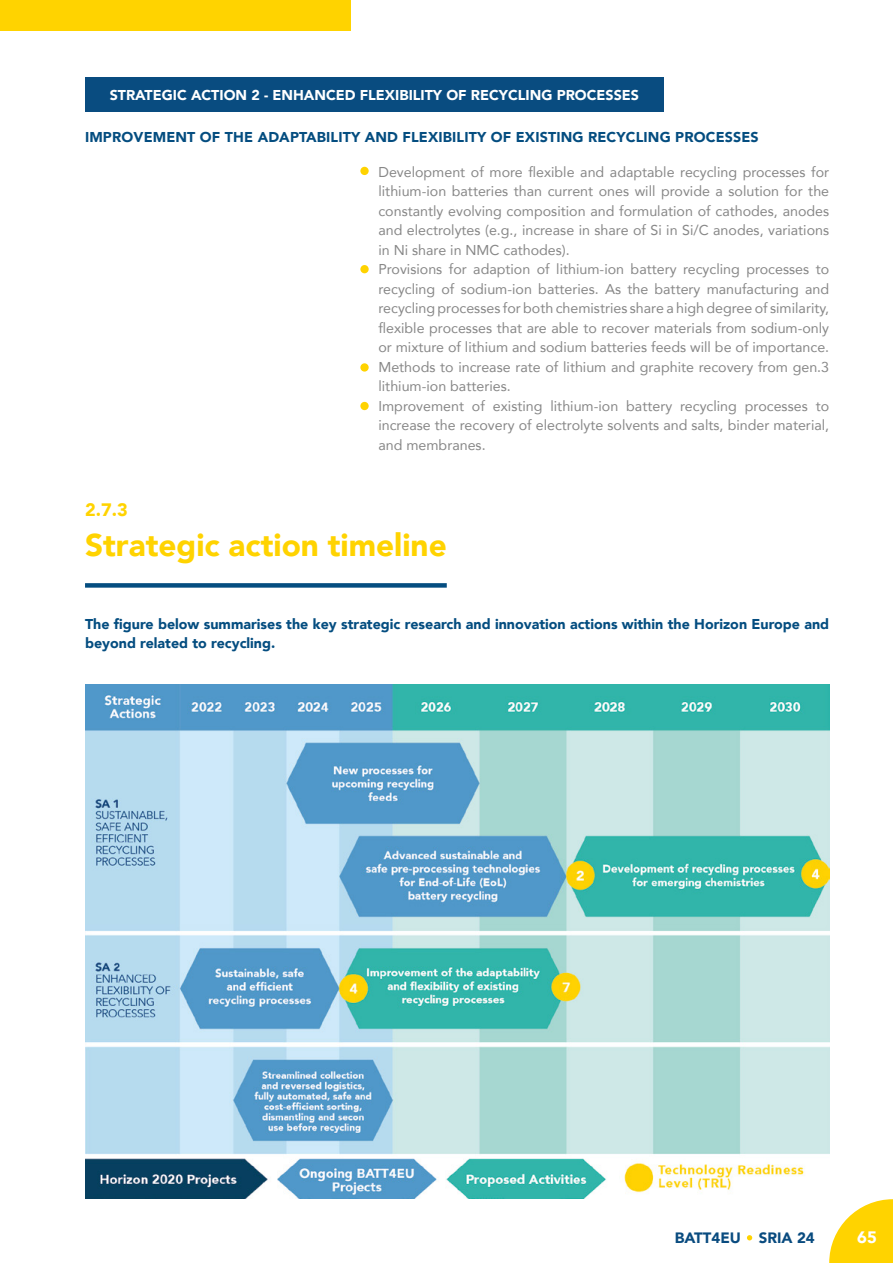
<style>
.page{position:relative;width:893px;height:1263px;background:#fff}
.page>*{position:absolute;margin:0;border:0;box-sizing:border-box;transform-origin:0 0}
.t1{font:900 31.5px "Avenir";color:#ffd300}
.t2{font:900 18px "Avenir";color:#ffd300}
.t3{font:900 16.5px "Avenir";color:#fff}
.t4{font:900 15px "Avenir";color:#094b7f}
.t5{font:14.25px/19.5px "Avenir";color:#878787}
.t6{font:900 14.25px/19.5px "Avenir";color:#044d80}
.t7{font:900 14.25px "Avenir";color:#fff}
</style>
<div class="page">
<svg style="left:829px;top:1199px;width:64px;height:64px"></svg>
<svg style="left:747px;top:1235px;width:5px;height:5px"></svg>
<div style="left:85px;top:583px;width:362px;height:5px;background:#044d80"></div>
<img style="left:85px;top:684px;width:744px;height:515px">
<div style="left:0;top:0;width:351px;height:31px;background:#ffd300"></div>
<div style="left:85px;top:77px;width:578px;height:34px;background:#094c80"></div>
<div style="left:360px;top:167px;width:9px;height:8px;background:#ffd300;border-radius:50%"></div>
<div style="left:360px;top:265px;width:9px;height:8px;background:#ffd300;border-radius:50%"></div>
<div style="left:360px;top:363px;width:9px;height:9px;background:#ffd300;border-radius:50%"></div>
<div style="left:360px;top:402px;width:9px;height:8px;background:#ffd300;border-radius:50%"></div>
<p class="t7" style="left:110px;top:82px;width:531px">STRATEGIC ACTION 2 - ENHANCED FLEXIBILITY OF RECYCLING PROCESSES</p>
<p class="t6" style="left:85px;top:127px;width:675px">IMPROVEMENT OF THE ADAPTABILITY AND FLEXIBILITY OF EXISTING RECYCLING PROCESSES</p>
<p class="t5" style="left:378px;top:162px;width:452px">Development of more flexible and adaptable recycling processes for lithium-ion batteries than current ones will provide a solution for the constantly evolving composition and formulation of cathodes, anodes and electrolytes (e.g., increase in share of Si in Si/C anodes, variations in Ni share in NMC cathodes).<br>Provisions for adaption of lithium-ion battery recycling processes to recycling of sodium-ion batteries. As the battery manufacturing and recycling processes for both chemistries share a high degree of similarity, flexible processes that are able to recover materials from sodium-only or mixture of lithium and sodium batteries feeds will be of importance.<br>Methods to increase rate of lithium and graphite recovery from gen.3 lithium-ion batteries.<br>Improvement of existing lithium-ion battery recycling processes to increase the recovery of electrolyte solvents and salts, binder material, and membranes.</p>
<p class="t2" style="left:85px;top:494px;width:44px">2.7.3</p>
<h1 class="t1" style="left:85px;top:518px;width:363px">Strategic action timeline</h1>
<p class="t6" style="left:85px;top:614px;width:746px">The figure below summarises the key strategic research and innovation actions within the Horizon Europe and beyond related to recycling.</p>
<p class="t4" style="left:675px;top:1225px;width:141px">BATT4EU SRIA 24</p>
<p class="t3" style="left:857px;top:1223px;width:21px">65</p>
</div>
